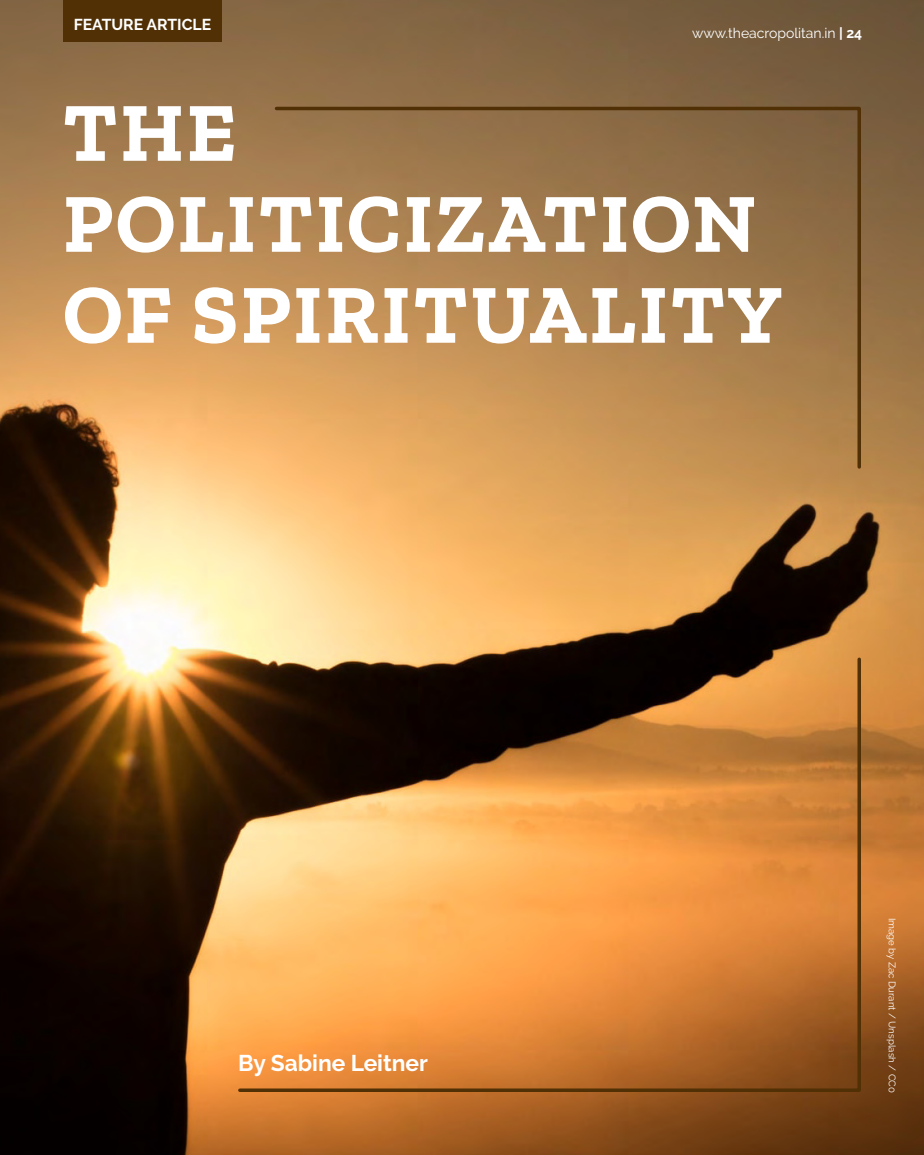
<style>
.page{position:relative;width:924px;height:1155px;background:#fff}
.page>*{position:absolute;margin:0;border:0;box-sizing:border-box;transform-origin:0 0}
.t1{font:700 84px/91px "Zilla Slab";letter-spacing:.03em;color:#fff}
.t2{font:700 22.75px "Raleway";color:#fff}
.t3{font:700 15.75px "Raleway";color:#fff}
.t4{font:14px "Raleway";color:#fff}
.t5{font:9.62px "Raleway";color:#fff}
.s1{font-weight:700}
</style>
<div class="page">
<img style="left:0;top:0;width:924px;height:1155px">
<svg style="left:236px;top:656px;width:627px;height:438px;background:#bd7c3c"></svg>
<div style="left:63px;top:0;width:159px;height:42px;background:#513005"></div>
<svg style="left:273px;top:105px;width:590px;height:365px;background:#ae824f"></svg>
<p class="t3" style="left:74px;top:15px;width:139px">FEATURE ARTICLE</p>
<p class="t4" style="left:692px;top:25px;width:172px">www.theacropolitan.in <span class="s1">| 24</span></p>
<p class="t1" style="left:63px;top:88px;width:721px">THE<br>POLITICIZATION<br>OF SPIRITUALITY</p>
<p class="t2" style="left:238px;top:1050px;width:191px">By Sabine Leitner</p>
<p class="t5" style="left:898px;top:918px;width:176px;rotate:90deg">Image by Zac Durant / Unsplash / CC0</p>
</div>
